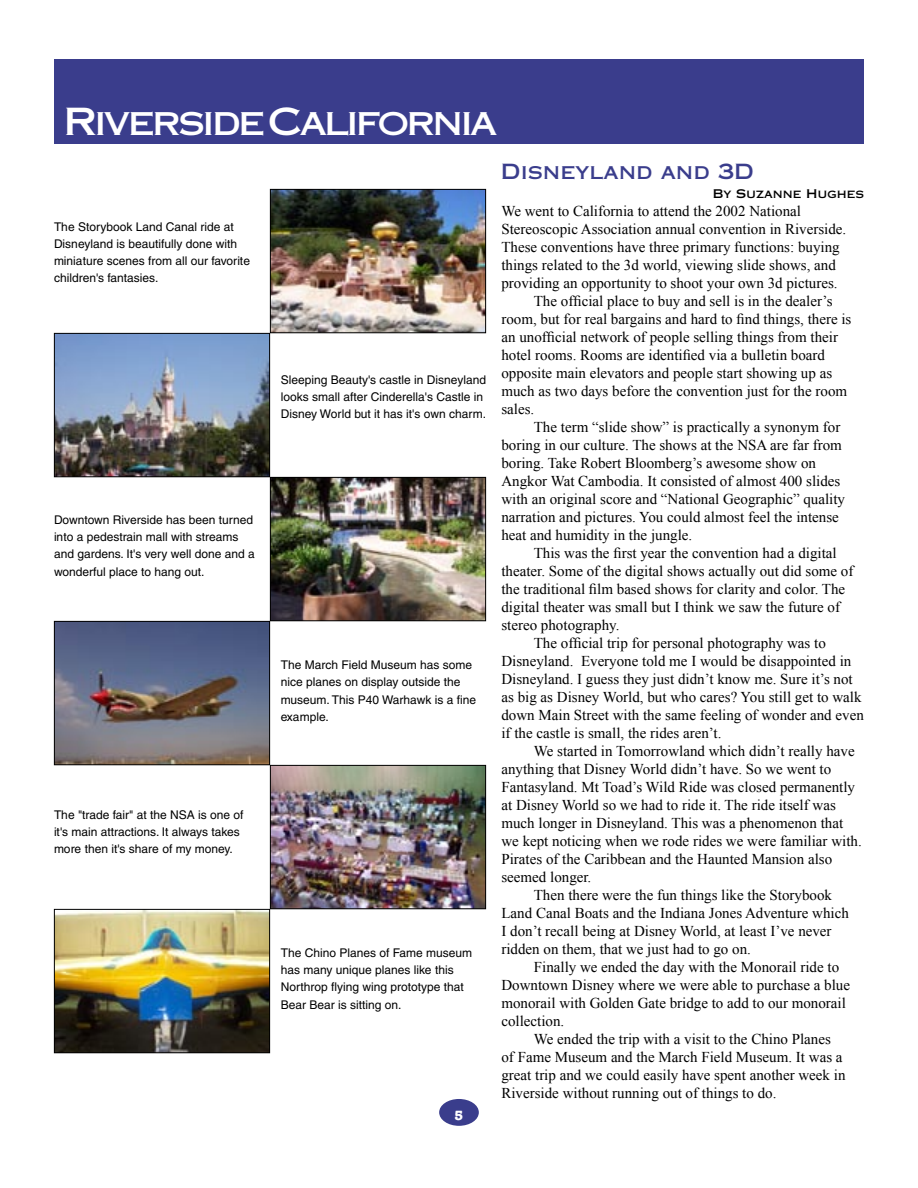
<style>
.page{position:relative;width:918px;height:1188px;background:#fff}
.page>*{position:absolute;margin:0;border:0;box-sizing:border-box;transform-origin:0 0}
.Subtitle_2_-_white{font:37.5px "Copperplate Thirty One AB";letter-spacing:-.08em;color:#fff}
.t1{font:21px "Copperplate Thirty One AB";color:#3a3d8c}
.TTStory{font:15px/18px "Times New Roman";color:#000}
.Page_No{font:700 13.5px "American Typewriter";color:#fff}
.t2{font:12px/17.2px "Helvetica";color:#000}
.t3{font:12px "Copperplate Thirty One AB";color:#000}
</style>
<div class="page">
<div style="left:439px;top:1099px;width:40px;height:27px;background:#3a3d8c;border-radius:50%"></div>
<div style="left:54px;top:60px;width:810px;height:84px;background:#3a3d8c"></div>
<img style="left:272px;top:191px;width:212px;height:140px">
<div style="left:270px;top:189px;width:216px;height:144px;border:1px solid #000"></div>
<img style="left:272px;top:479px;width:212px;height:140px">
<div style="left:270px;top:477px;width:216px;height:144px;border:1px solid #000"></div>
<img style="left:56px;top:335px;width:212px;height:140px">
<div style="left:54px;top:333px;width:216px;height:144px;border:1px solid #000"></div>
<img style="left:56px;top:623px;width:212px;height:140px">
<div style="left:54px;top:621px;width:216px;height:144px;border:1px solid #000"></div>
<img style="left:272px;top:767px;width:212px;height:140px">
<div style="left:270px;top:765px;width:216px;height:144px;border:1px solid #000"></div>
<img style="left:56px;top:911px;width:212px;height:140px">
<div style="left:54px;top:909px;width:216px;height:144px;border:1px solid #000"></div>
<p class="Subtitle_2_-_white" style="left:64px;top:99px;width:435px">Riverside California</p>
<p class="t2" style="left:54px;top:218px;width:198px">The Storybook Land Canal ride at<br>Disneyland is beautifully done with miniature scenes from all our favorite children's fantasies.</p>
<p class="t2" style="left:54px;top:511px;width:202px">Downtown Riverside has been turned into a pedestrain mall with streams and gardens. It's very well done and a wonderful place to hang out.</p>
<p class="t2" style="left:54px;top:806px;width:191px">The "trade fair" at the NSA is one of it's main attractions. It always takes more then it's share of my money.</p>
<p class="t2" style="left:281px;top:371px;width:207px">Sleeping Beauty's castle in Disneyland looks small after Cinderella's Castle in<br>Disney World but it has it's own charm.</p>
<p class="t2" style="left:281px;top:656px;width:197px">The March Field Museum has some nice planes on display outside the museum. This P40 Warhawk is a fine example.</p>
<p class="t2" style="left:281px;top:944px;width:193px">The Chino Planes of Fame museum has many unique planes like this<br>Northrop flying wing prototype that<br>Bear Bear is sitting on.</p>
<p class="Page_No" style="left:455px;top:1107px;width:10px">5</p>
<p class="t1" style="left:501px;top:158px;width:255px">Disneyland and 3D</p>
<p class="t3" style="left:713px;top:186px;width:153px">By Suzanne Hughes</p>
<p class="TTStory" style="left:501px;top:202px;width:346px">We went to California to attend the 2002 National Stereoscopic Association annual convention in Riverside.<br>These conventions have three primary functions: buying things related to the 3d world, viewing slide shows, and providing an opportunity to shoot your own 3d pictures.</p>
<p class="TTStory" style="left:501px;top:292px;width:352px;text-indent:32px">The official place to buy and sell is in the dealer’s room, but for real bargains and hard to find things, there is an unofficial network of people selling things from their hotel rooms. Rooms are identified via a bulletin board opposite main elevators and people start showing up as much as two days before the convention just for the room sales.</p>
<p class="TTStory" style="left:501px;top:418px;width:345px;text-indent:32px">The term “slide show” is practically a synonym for boring in our culture. The shows at the NSA are far from boring. Take Robert Bloomberg’s awesome show on Angkor Wat Cambodia. It consisted of almost 400 slides with an original score and “National Geographic” quality narration and pictures. You could almost feel the intense heat and humidity in the jungle.</p>
<p class="TTStory" style="left:501px;top:544px;width:354px;text-indent:32px">This was the first year the convention had a digital theater. Some of the digital shows actually out did some of the traditional film based shows for clarity and color. The digital theater was small but I think we saw the future of stereo photography.</p>
<p class="TTStory" style="left:501px;top:634px;width:364px;text-indent:32px">The official trip for personal photography was to Disneyland. Everyone told me I would be disappointed in Disneyland. I guess they just didn’t know me. Sure it’s not as big as Disney World, but who cares? You still get to walk down Main Street with the same feeling of wonder and even if the castle is small, the rides aren’t.</p>
<p class="TTStory" style="left:501px;top:742px;width:362px;text-indent:32px">We started in Tomorrowland which didn’t really have anything that Disney World didn’t have. So we went to Fantasyland. Mt Toad’s Wild Ride was closed permanently at Disney World so we had to ride it. The ride itself was much longer in Disneyland. This was a phenomenon that we kept noticing when we rode rides we were familiar with.<br>Pirates of the Caribbean and the Haunted Mansion also seemed longer.</p>
<p class="TTStory" style="left:501px;top:886px;width:349px;text-indent:32px">Then there were the fun things like the Storybook Land Canal Boats and the Indiana Jones Adventure which I don’t recall being at Disney World, at least I’ve never ridden on them, that we just had to go on.</p>
<p class="TTStory" style="left:501px;top:958px;width:350px;text-indent:32px">Finally we ended the day with the Monorail ride to Downtown Disney where we were able to purchase a blue monorail with Golden Gate bridge to add to our monorail collection.</p>
<p class="TTStory" style="left:501px;top:1030px;width:346px;text-indent:32px">We ended the trip with a visit to the Chino Planes of Fame Museum and the March Field Museum. It was a great trip and we could easily have spent another week in Riverside without running out of things to do.</p>
</div>
